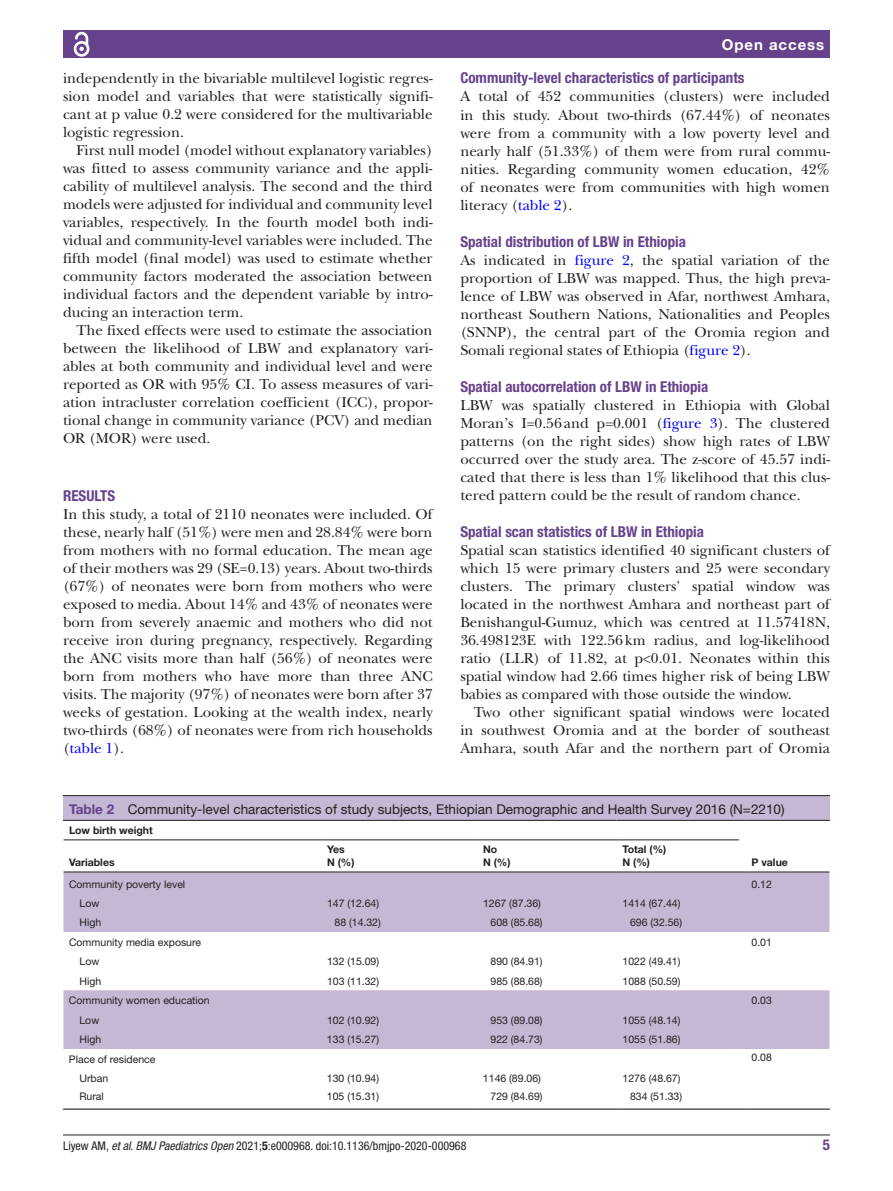
<style>
.page{position:relative;width:893px;height:1191px;background:#fff}
.page>*{position:absolute;margin:0;border:0;box-sizing:border-box;transform-origin:0 0}
.t1{font:15px/18px "New Baskerville";color:#231f20;text-align:justify}
.t2{font:700 condensed 15px "Helvetica Neue LT Std";color:#66428c}
.t3{font:700 15px "Helvetica Neue LT Std";letter-spacing:.065em;color:#fff}
.t4{font:13.5px "Helvetica Neue LT Std";color:#231f20}
.t5{font:condensed 12px "Helvetica Neue LT Std";color:#231f20}
.t6{font:10.5px "Helvetica Neue LT Std";color:#231f20}
.t7{font:700 10.5px/12.6px "Helvetica Neue LT Std";color:#231f20}
.s1{color:#00f}
.s2{font-weight:700;color:#66428c}
.s3{font-style:italic}
.s4{font-weight:700}
</style>
<div class="page">
<hr style="left:63px;top:1134px;width:767px;height:1px;background:#231f20">
<div style="left:63px;top:31px;width:767px;height:27px;background:#66428c"></div>
<svg style="left:73px;top:31px;width:17px;height:26px"></svg>
<div style="left:63px;top:796px;width:767px;height:313px;background:#c4b8d4"></div>
<hr style="left:63px;top:795px;width:767px;height:1px;background:#231f20">
<div style="left:64px;top:821px;width:766px;height:287px;background:#fff"></div>
<svg style="left:64px;top:872px;width:766px;height:177px"></svg>
<hr style="left:746px;top:871px;width:84px;height:1px;background:#231f20">
<hr style="left:63px;top:820px;width:258px;height:1px;background:#231f20">
<hr style="left:321px;top:820px;width:156px;height:1px;background:#231f20">
<hr style="left:477px;top:820px;width:139px;height:1px;background:#231f20">
<hr style="left:616px;top:820px;width:130px;height:1px;background:#231f20">
<hr style="left:746px;top:820px;width:84px;height:1px;background:#231f20">
<hr style="left:63px;top:839px;width:258px;height:1px;background:#231f20">
<hr style="left:63px;top:871px;width:258px;height:1px;background:#231f20">
<hr style="left:321px;top:839px;width:156px;height:1px;background:#231f20">
<hr style="left:321px;top:871px;width:156px;height:1px;background:#231f20">
<hr style="left:477px;top:839px;width:139px;height:1px;background:#231f20">
<hr style="left:477px;top:871px;width:139px;height:1px;background:#231f20">
<hr style="left:616px;top:839px;width:130px;height:1px;background:#231f20">
<hr style="left:616px;top:871px;width:130px;height:1px;background:#231f20">
<hr style="left:63px;top:1108px;width:258px;height:1px;background:#231f20">
<hr style="left:321px;top:1108px;width:156px;height:1px;background:#231f20">
<hr style="left:477px;top:1108px;width:139px;height:1px;background:#231f20">
<hr style="left:616px;top:1108px;width:130px;height:1px;background:#231f20">
<hr style="left:746px;top:1108px;width:84px;height:1px;background:#231f20">
<svg style="left:63px;top:820px;width:1px;height:20px"></svg>
<hr style="left:63px;top:840px;width:1px;height:32px;background:#fff">
<svg style="left:63px;top:872px;width:1px;height:236px"></svg>
<svg style="left:740px;top:837px;width:6px;height:5px"></svg>
<p class="t1" style="left:63px;top:69px;width:371px">independently in the bivariable multilevel logistic regres&shy;sion model and variables that were statistically signifi&shy;cant at p value 0.2 were considered for the multivariable logistic regression.</p>
<p class="t1" style="left:63px;top:141px;width:371px;text-indent:14px">First null model (model without explanatory variables) was fitted to assess community variance and the appli&shy;cability of multilevel analysis. The second and the third models were adjusted for individual and community level variables, respectively. In the fourth model both indi&shy;vidual and community-level variables were included. The fifth model (final model) was used to estimate whether community factors moderated the association between individual factors and the dependent variable by intro&shy;ducing an interaction term.</p>
<p class="t1" style="left:63px;top:321px;width:371px;text-indent:14px">The fixed effects were used to estimate the association between the likelihood of LBW and explanatory vari&shy;ables at both community and individual level and were reported as OR with 95% CI. To assess measures of vari&shy;ation intracluster correlation coefficient (ICC), propor&shy;tional change in community variance (PCV) and median OR (MOR) were used.</p>
<p class="t2" style="left:63px;top:486px;width:54px">RESULTS</p>
<p class="t1" style="left:63px;top:505px;width:371px">In this study, a total of 2110 neonates were included. Of these, nearly half (51%) were men and 28.84% were born from mothers with no formal education. The mean age of their mothers was 29 (SE=0.13) years. About two-thirds (67%) of neonates were born from mothers who were exposed to media. About 14% and 43% of neonates were born from severely anaemic and mothers who did not receive iron during pregnancy, respectively. Regarding the ANC visits more than half (56%) of neonates were born from mothers who have more than three ANC visits. The majority (97%) of neonates were born after 37 weeks of gestation. Looking at the wealth index, nearly two-thirds (68%) of neonates were from rich households (<span class="s1">table 1</span>).</p>
<p class="t3" style="left:722px;top:35px;width:104px">Open access</p>
<p class="t2" style="left:460px;top:69px;width:286px">Community-level characteristics of participants</p>
<p class="t1" style="left:460px;top:88px;width:371px">A total of 452 communities (clusters) were included in this study. About two-thirds (67.44%) of neonates were from a community with a low poverty level and nearly half (51.33%) of them were from rural commu&shy;nities. Regarding community women education, 42% of neonates were from communities with high women literacy (<span class="s1">table 2</span>).</p>
<p class="t2" style="left:460px;top:232px;width:227px">Spatial distribution of LBW in Ethiopia</p>
<p class="t1" style="left:460px;top:251px;width:371px">As indicated in <span class="s1">figure 2</span>, the spatial variation of the proportion of LBW was mapped. Thus, the high preva&shy;lence of LBW was observed in Afar, northwest Amhara, northeast Southern Nations, Nationalities and Peoples (SNNP), the central part of the Oromia region and Somali regional states of Ethiopia (<span class="s1">figure 2</span>).</p>
<p class="t2" style="left:460px;top:377px;width:250px">Spatial autocorrelation of LBW in Ethiopia</p>
<p class="t1" style="left:460px;top:396px;width:371px">LBW was spatially clustered in Ethiopia with Global Moran’s I=0.56and p=0.001 (<span class="s1">figure 3</span>). The clustered patterns (on the right sides) show high rates of LBW occurred over the study area. The z-score of 45.57 indi&shy;cated that there is less than 1% likelihood that this clus&shy;tered pattern could be the result of random chance.</p>
<p class="t2" style="left:460px;top:522px;width:245px">Spatial scan statistics of LBW in Ethiopia</p>
<p class="t1" style="left:460px;top:541px;width:371px">Spatial scan statistics identified 40 significant clusters of which 15 were primary clusters and 25 were secondary clusters. The primary clusters' spatial window was located in the northwest Amhara and northeast part of Benishangul-Gumuz, which was centred at 11.57418N, 36.498123E with 122.56km radius, and log-likelihood ratio (LLR) of 11.82, at p&lt;0.01. Neonates within this spatial window had 2.66 times higher risk of being LBW babies as compared with those outside the window.</p>
<p class="t1" style="left:460px;top:703px;width:371px;text-indent:14px">Two other significant spatial windows were located in southwest Oromia and at the border of southeast Amhara, south Afar and the northern part of Oromia</p>
<p class="t4" style="left:69px;top:801px;width:717px"><span class="s2">Table 2</span> Community-level characteristics of study subjects, Ethiopian Demographic and Health Survey 2016 (N=2210)</p>
<p class="t7" style="left:69px;top:823px;width:85px">Low birth weight</p>
<p class="t7" style="left:69px;top:855px;width:47px">Variables</p>
<p class="t7" style="left:752px;top:855px;width:38px">P value</p>
<p class="t7" style="left:327px;top:843px;width:29px">Yes<br>N (%)</p>
<p class="t7" style="left:483px;top:843px;width:29px">No<br>N (%)</p>
<p class="t7" style="left:622px;top:843px;width:45px">Total (%)<br>N (%)</p>
<p class="t6" style="left:69px;top:878px;width:118px">Community poverty level</p>
<p class="t6" style="left:752px;top:878px;width:22px">0.12</p>
<p class="t6" style="left:80px;top:896px;width:21px">Low</p>
<p class="t6" style="left:327px;top:896px;width:54px">147 (12.64)</p>
<p class="t6" style="left:483px;top:896px;width:59px">1267 (87.36)</p>
<p class="t6" style="left:622px;top:896px;width:59px">1414 (67.44)</p>
<p class="t6" style="left:80px;top:916px;width:23px">High</p>
<p class="t6" style="left:335px;top:916px;width:48px">88 (14.32)</p>
<p class="t6" style="left:491px;top:916px;width:54px">608 (85.68)</p>
<p class="t6" style="left:630px;top:916px;width:54px">696 (32.56)</p>
<p class="t6" style="left:69px;top:935px;width:134px">Community media exposure</p>
<p class="t6" style="left:752px;top:935px;width:22px">0.01</p>
<p class="t6" style="left:80px;top:955px;width:21px">Low</p>
<p class="t6" style="left:327px;top:955px;width:54px">132 (15.09)</p>
<p class="t6" style="left:490px;top:955px;width:54px">890 (84.91)</p>
<p class="t6" style="left:622px;top:955px;width:59px">1022 (49.41)</p>
<p class="t6" style="left:79px;top:974px;width:23px">High</p>
<p class="t6" style="left:327px;top:974px;width:54px">103 (11.32)</p>
<p class="t6" style="left:490px;top:974px;width:54px">985 (88.68)</p>
<p class="t6" style="left:622px;top:974px;width:59px">1088 (50.59)</p>
<p class="t6" style="left:69px;top:994px;width:142px">Community women education</p>
<p class="t6" style="left:751px;top:994px;width:22px">0.03</p>
<p class="t6" style="left:79px;top:1013px;width:21px">Low</p>
<p class="t6" style="left:327px;top:1013px;width:54px">102 (10.92)</p>
<p class="t6" style="left:490px;top:1013px;width:54px">953 (89.08)</p>
<p class="t6" style="left:622px;top:1013px;width:59px">1055 (48.14)</p>
<p class="t6" style="left:79px;top:1033px;width:23px">High</p>
<p class="t6" style="left:327px;top:1033px;width:54px">133 (15.27)</p>
<p class="t6" style="left:490px;top:1033px;width:54px">922 (84.73)</p>
<p class="t6" style="left:622px;top:1033px;width:59px">1055 (51.86)</p>
<p class="t6" style="left:69px;top:1052px;width:88px">Place of residence</p>
<p class="t6" style="left:751px;top:1051px;width:22px">0.08</p>
<p class="t6" style="left:79px;top:1072px;width:30px">Urban</p>
<p class="t6" style="left:327px;top:1072px;width:54px">130 (10.94)</p>
<p class="t6" style="left:483px;top:1072px;width:59px">1146 (89.06)</p>
<p class="t6" style="left:622px;top:1072px;width:59px">1276 (48.67)</p>
<p class="t6" style="left:79px;top:1090px;width:26px">Rural</p>
<p class="t6" style="left:327px;top:1090px;width:54px">105 (15.31)</p>
<p class="t6" style="left:490px;top:1090px;width:54px">729 (84.69)</p>
<p class="t6" style="left:630px;top:1090px;width:54px">834 (51.33)</p>
<p class="t5" style="left:63px;top:1138px;width:405px">Liyew AM, <span class="s3">et al</span>. <span class="s3">BMJ Paediatrics Open</span> 2021;<span class="s4">5</span>:e000968. doi:10.1136/bmjpo-2020-000968</p>
<p class="t2" style="left:823px;top:1135px;width:9px">5</p>
</div>
